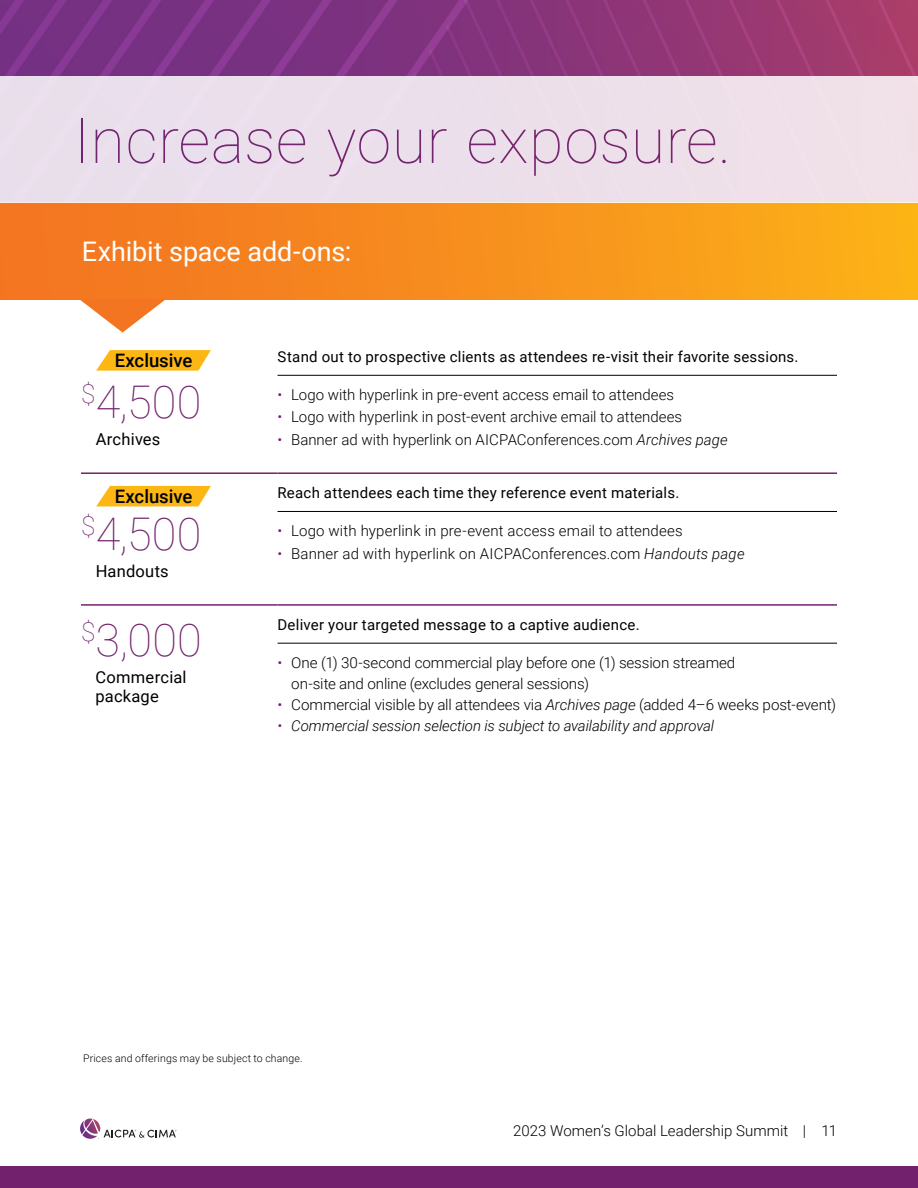
<style>
.page{position:relative;width:918px;height:1188px;background:#fff}
.page>*{position:absolute;margin:0;border:0;box-sizing:border-box;transform-origin:0 0}
.t1{font:100 63px "Roboto";letter-spacing:.005em;color:#72226d}
.t2{font:100 45px "Roboto";letter-spacing:.005em;color:#72226d}
.t3{font:27px "Roboto";letter-spacing:-.005em;color:#fff}
.t4{font:500 18.6px "Roboto";color:#000}
.t5{font:16.5px/19.5px "Roboto";letter-spacing:.01em;color:#000}
.t6{font:300 15px/21px "Roboto";color:#000}
.t7{font:15px "Roboto";letter-spacing:.015em;color:#000}
.t8{font:italic 300 15px "Roboto";letter-spacing:-.01em;color:#000}
.t9{font:300 10.5px "Roboto";letter-spacing:.015em;color:#000}
.s1{color:#72226d}
.s2{font-style:italic}
</style>
<div class="page">
<svg style="left:80px;top:1119px;width:96px;height:20px"></svg>
<div style="left:0;top:1167px;width:918px;height:21px;background:#72226d"></div>
<hr style="left:278px;top:511px;width:559px;height:1px;background:#000">
<hr style="left:81px;top:472px;width:197px;height:2px;background:#72226d">
<hr style="left:278px;top:375px;width:559px;height:1px;background:#000">
<hr style="left:278px;top:472px;width:559px;height:2px;background:#72226d">
<hr style="left:81px;top:604px;width:197px;height:2px;background:#72226d">
<hr style="left:278px;top:643px;width:559px;height:1px;background:#000">
<hr style="left:278px;top:604px;width:559px;height:2px;background:#72226d">
<img style="left:0;top:0;width:918px;height:76px">
<div style="left:0;top:202px;width:918px;height:97px;background:linear-gradient(to right,#f37022,#fcb018)"></div>
<svg style="left:79px;top:299px;width:87px;height:34px"></svg>
<div style="left:0;top:76px;width:918px;height:126px;background:#ecdfeb"></div>
<svg style="left:96px;top:350px;width:115px;height:21px;background:#fdc034"></svg>
<svg style="left:96px;top:486px;width:115px;height:20px;background:#fdbf2f"></svg>
<h1 class="t1" style="left:74px;top:96px;width:658px">Increase your exposure.</h1>
<h3 class="t3" style="left:82px;top:232px;width:271px">Exhibit space add-ons:</h3>
<p class="t4" style="left:115px;top:348px;width:79px">Exclusive</p>
<h2 class="t2" style="left:81px;top:371px;width:122px"><sup>$</sup>4,500</h2>
<p class="t5" style="left:96px;top:429px;width:66px">Archives</p>
<p class="t4" style="left:115px;top:484px;width:79px">Exclusive</p>
<h2 class="t2" style="left:81px;top:503px;width:122px"><sup>$</sup>4,500</h2>
<p class="t5" style="left:96px;top:561px;width:75px">Handouts</p>
<h2 class="t2" style="left:81px;top:608px;width:122px"><sup>$</sup>3,000</h2>
<p class="t5" style="left:96px;top:667px;width:92px">Commercial package</p>
<p class="t7" style="left:278px;top:346px;width:522px">Stand out to prospective clients as attendees re-visit their favorite sessions.</p>
<p class="t6" style="left:278px;top:384px;width:398px"><span class="s1">•</span> Logo with hyperlink in pre-event access email to attendees</p>
<p class="t6" style="left:278px;top:406px;width:406px"><span class="s1">•</span> Logo with hyperlink in post-event archive email to attendees</p>
<p class="t6" style="left:278px;top:428px;width:452px"><span class="s1">•</span> Banner ad with hyperlink on AICPAConferences.com <span class="s2">Archives page</span></p>
<p class="t7" style="left:278px;top:482px;width:403px">Reach attendees each time they reference event materials.</p>
<p class="t6" style="left:278px;top:520px;width:407px"><span class="s1">•</span> Logo with hyperlink in pre-event access email to attendees</p>
<p class="t6" style="left:278px;top:542px;width:469px"><span class="s1">•</span> Banner ad with hyperlink on AICPAConferences.com <span class="s2">Handouts page</span></p>
<p class="t7" style="left:278px;top:614px;width:364px">Deliver your targeted message to a captive audience.</p>
<p class="t6" style="left:291px;top:652px;width:446px;text-indent:-14px"><span class="s1">•</span> One (1) 30-second commercial play before one (1) session streamed on-site and online (excludes general sessions)</p>
<p class="t6" style="left:278px;top:694px;width:560px"><span class="s1">•</span> Commercial visible by all attendees via <span class="s2">Archives page</span> (added 4–6 weeks post-event)</p>
<p class="t8" style="left:278px;top:715px;width:438px"><span class="s1">•</span> Commercial session selection is subject to availability and approval</p>
<p class="t9" style="left:83px;top:1051px;width:221px">Prices and offerings may be subject to change.</p>
<p class="t6" style="left:513px;top:1120px;width:325px">2023 Women’s Global Leadership Summit | 11</p>
</div>
